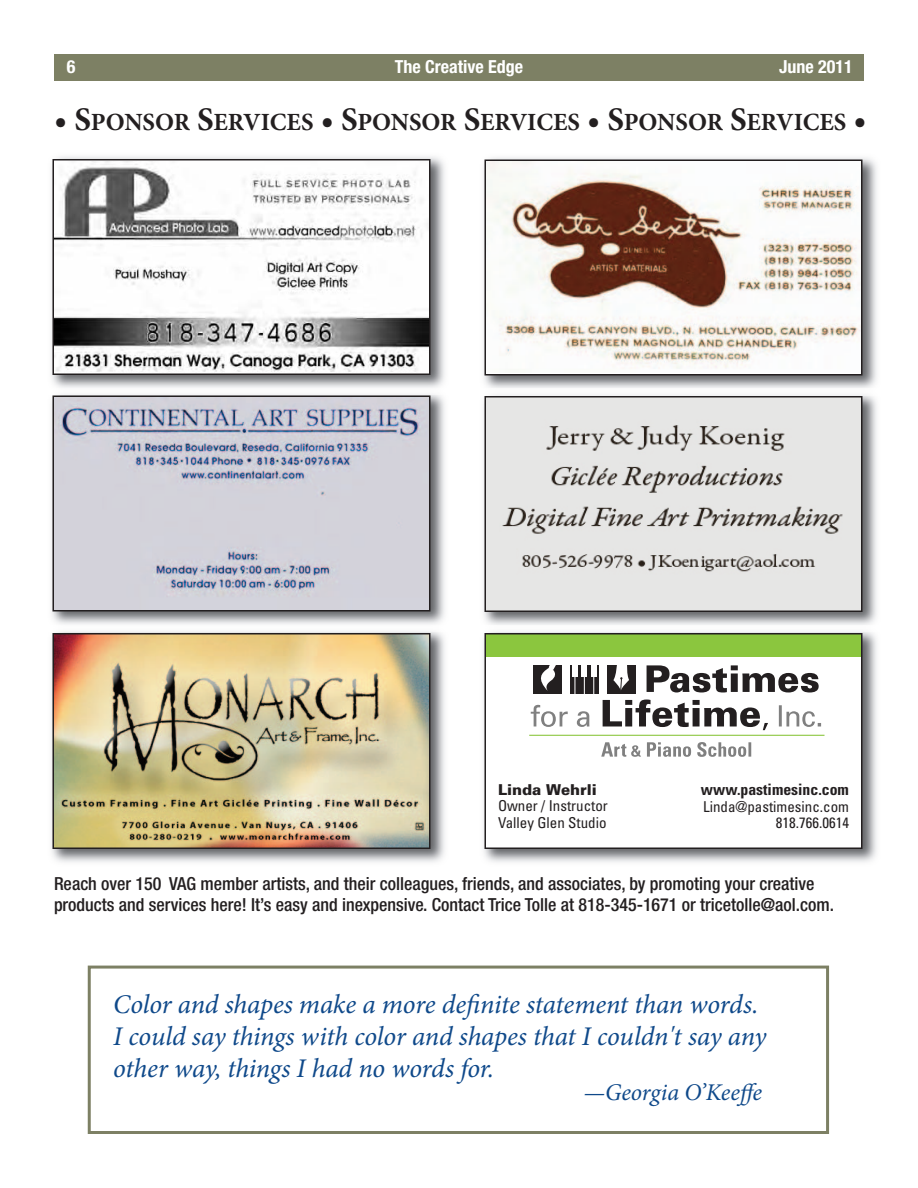
<style>
.page{position:relative;width:918px;height:1188px;background:#fff}
.page>*{position:absolute;margin:0;border:0;box-sizing:border-box;transform-origin:0 0}
.t1{font:italic 27px/32.4px "Minion Pro";letter-spacing:-.01em;color:#0f498a}
.t2{font:700 24.75px "Minion Pro";color:#231f20}
.t3{font:italic 24px "Minion Pro";letter-spacing:-.005em;color:#0f498a}
.t4{font:500 condensed 18px/21.6px "Helvetica Neue LT Std";color:#231f20}
.t5{font:700 condensed 18px "Helvetica Neue LT Std";color:#fff}
.t6{font:700 condensed 15.75px "Univers";color:#231f20}
.t7{font:condensed 15px/16.5px "Univers";color:#231f20;text-align:right}
.t8{font:900 15px "Univers";color:#231f20}
.s1{font-size:33px}
</style>
<div class="page">
<div style="left:54px;top:54px;width:810px;height:27px;background:#7d8064"></div>
<img style="left:51px;top:156px;width:394px;height:706px">
<img style="left:55px;top:162px;width:372px;height:210px">
<div style="left:52px;top:159px;width:378px;height:216px;border:2px solid #231f20"></div>
<img style="left:55px;top:399px;width:372px;height:210px">
<div style="left:52px;top:396px;width:378px;height:216px;border:2px solid #231f20"></div>
<img style="left:483px;top:157px;width:394px;height:468px">
<img style="left:487px;top:399px;width:372px;height:210px">
<div style="left:484px;top:396px;width:378px;height:216px;border:2px solid #231f20"></div>
<img style="left:487px;top:162px;width:372px;height:210px">
<div style="left:484px;top:159px;width:378px;height:217px;border:2px solid #231f20"></div>
<img style="left:55px;top:636px;width:372px;height:210px">
<div style="left:52px;top:633px;width:378px;height:216px;border:2px solid #231f20"></div>
<img style="left:483px;top:632px;width:394px;height:230px">
<div style="left:485px;top:634px;width:377px;height:214px;background:#fff"></div>
<svg style="left:601px;top:742px;width:150px;height:15px"></svg>
<svg style="left:779px;top:705px;width:42px;height:22px"></svg>
<svg style="left:603px;top:700px;width:165px;height:30px"></svg>
<svg style="left:647px;top:665px;width:172px;height:27px"></svg>
<hr style="left:529px;top:735px;width:296px;height:1px;background:#8bc63e">
<svg style="left:594px;top:665px;width:4px;height:28px"></svg>
<div style="left:591px;top:656px;width:5px;height:20px;background:#fff"></div>
<div style="left:607px;top:665px;width:28px;height:28px;background:#231f20"></div>
<svg style="left:613px;top:665px;width:16px;height:25px"></svg>
<svg style="left:531px;top:665px;width:63px;height:62px"></svg>
<div style="left:486px;top:634px;width:375px;height:23px;background:#8bc63e"></div>
<div style="left:485px;top:633px;width:377px;height:216px;border:2px solid #231f20"></div>
<div style="left:88px;top:966px;width:741px;height:168px;border:3px solid #7d8064"></div>
<p class="t5" style="left:67px;top:60px;width:10px">6</p>
<p class="t5" style="left:395px;top:60px;width:130px">The Creative Edge</p>
<p class="t5" style="left:779px;top:60px;width:75px">June 2011</p>
<h2 class="t2" style="left:54px;top:113px;width:814px"><span class="s1">• S</span>PONSOR <span class="s1">S</span>ERVICES <span class="s1">• S</span>PONSOR <span class="s1">S</span>ERVICES <span class="s1">• S</span>PONSOR <span class="s1">S</span>ERVICES <span class="s1">•</span></h2>
<p class="t8" style="left:498px;top:784px;width:100px">Linda Wehrli</p>
<p class="t7" style="left:498px;top:799px;width:111px;text-align:left">Owner / Instructor<br>Valley Glen Studio</p>
<p class="t6" style="left:701px;top:784px;width:150px">www.pastimesinc.com</p>
<p class="t7" style="left:703px;top:800px;width:147px">Linda@pastimesinc.com<br>818.766.0614</p>
<p class="t4" style="left:54px;top:874px;width:782px">Reach over 150 VAG member artists, and their colleagues, friends, and associates, by promoting your creative products and services here! It’s easy and inexpensive. Contact Trice Tolle at 818-345-1671 or tricetolle@aol.com.</p>
<h1 class="t1" style="left:113px;top:990px;width:655px">Color and shapes make a more definite statement than words.<br>I could say things with color and shapes that I couldn't say any other way, things I had no words for.</h1>
<h3 class="t3" style="left:583px;top:1083px;width:180px">—Georgia O’Keeffe</h3>
</div>
